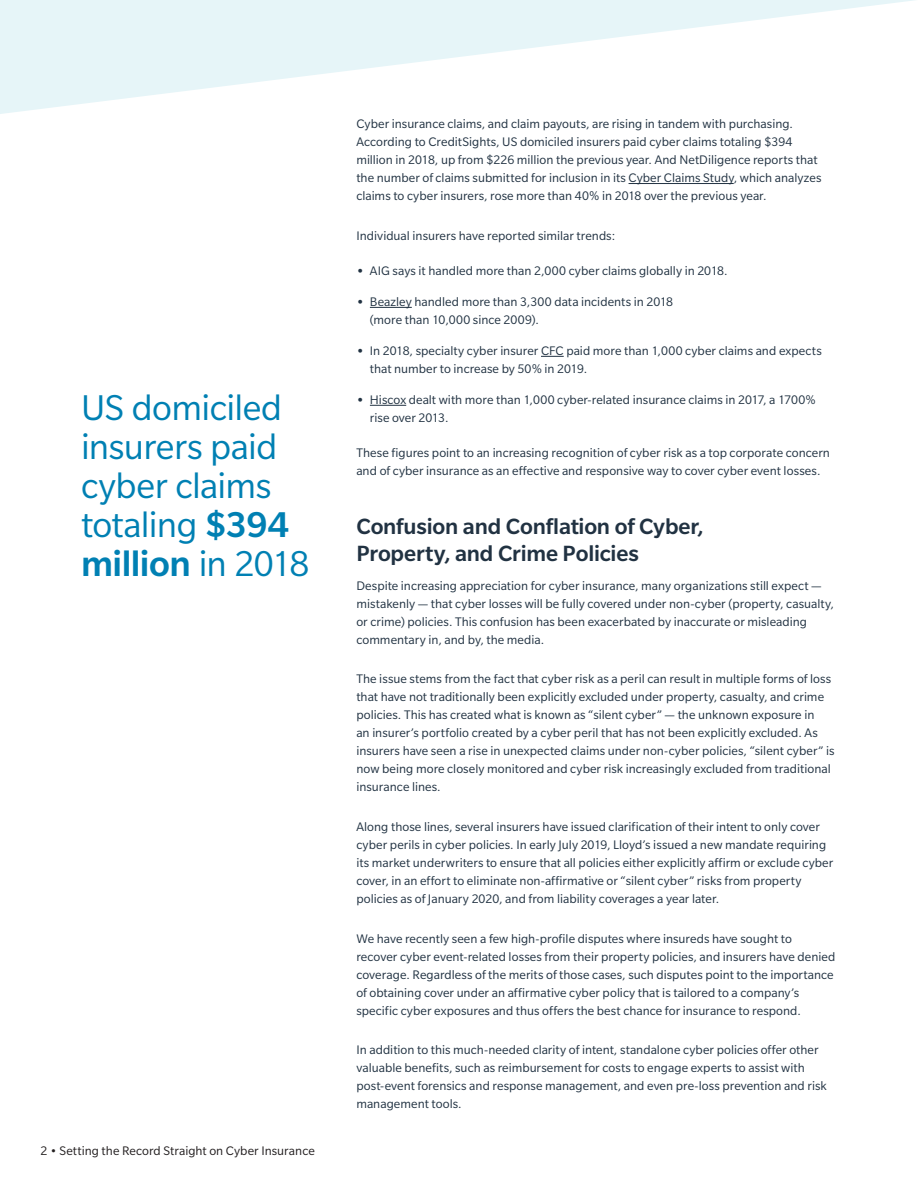
<style>
.page{position:relative;width:918px;height:1188px;background:#fff}
.page>*{position:absolute;margin:0;border:0;box-sizing:border-box;transform-origin:0 0}
.Quote_Large_28_28{font:39px/39px "Slate Pro";letter-spacing:-.015em;color:#0080b3}
.Body_Subhead_2_16_18{font:500 24px/27px "Slate Pro";letter-spacing:-.005em;color:#213242}
.Body_Text_9_12{font:13.5px/18px "Slate Pro";letter-spacing:.005em;color:#213242}
.t1{font:13.5px "Slate Pro";letter-spacing:.005em;color:#231f20}
.s1{font-weight:500}
.s2{font-weight:700}
</style>
<div class="page">
<svg style="left:0;top:0;width:915px;height:114px;fill:#edf7f9"></svg>
<hr style="left:629px;top:183px;width:105px;height:1px;background:#213242">
<hr style="left:370px;top:307px;width:42px;height:1px;background:#213242">
<svg style="left:541px;top:356px;width:23px;height:1px"></svg>
<hr style="left:370px;top:405px;width:36px;height:1px;background:#213242">
<p class="Quote_Large_28_28" style="left:81px;top:388px;width:230px">US domiciled insurers paid cyber claims totaling <span class="s1">$394 million</span> in 2018</p>
<p class="t1" style="left:40px;top:1144px;width:276px">2 • Setting the Record Straight on Cyber Insurance</p>
<p class="Body_Text_9_12" style="left:356px;top:115px;width:467px">Cyber insurance claims, and claim payouts, are rising in tandem with purchasing.<br>According to CreditSights, US domiciled insurers paid cyber claims totaling $394 million in 2018, up from $226 million the previous year. And NetDiligence reports that the number of claims submitted for inclusion in its Cyber Claims Study, which analyzes claims to cyber insurers, rose more than 40% in 2018 over the previous year.</p>
<p class="Body_Text_9_12" style="left:356px;top:226px;width:260px">Individual insurers have reported similar trends:</p>
<p class="Body_Text_9_12" style="left:356px;top:262px;width:373px"><span class="s2">•</span> AIG says it handled more than 2,000 cyber claims globally in 2018.</p>
<p class="Body_Text_9_12" style="left:370px;top:293px;width:305px;text-indent:-14px"><span class="s2">•</span> Beazley handled more than 3,300 data incidents in 2018 (more than 10,000 since 2009).</p>
<p class="Body_Text_9_12" style="left:370px;top:342px;width:453px;text-indent:-14px"><span class="s2">•</span> In 2018, specialty cyber insurer CFC paid more than 1,000 cyber claims and expects that number to increase by 50% in 2019.</p>
<p class="Body_Text_9_12" style="left:370px;top:391px;width:447px;text-indent:-14px"><span class="s2">•</span> Hiscox dealt with more than 1,000 cyber-related insurance claims in 2017, a 1700% rise over 2013.</p>
<p class="Body_Text_9_12" style="left:356px;top:444px;width:475px">These figures point to an increasing recognition of cyber risk as a top corporate concern and of cyber insurance as an effective and responsive way to cover cyber event losses.</p>
<p class="Body_Subhead_2_16_18" style="left:356px;top:513px;width:349px">Confusion and Conflation of Cyber,<br>Property, and Crime Policies</p>
<p class="Body_Text_9_12" style="left:356px;top:576px;width:479px">Despite increasing appreciation for cyber insurance, many organizations still expect — mistakenly — that cyber losses will be fully covered under non-cyber (property, casualty, or crime) policies. This confusion has been exacerbated by inaccurate or misleading commentary in, and by, the media.</p>
<p class="Body_Text_9_12" style="left:356px;top:670px;width:480px">The issue stems from the fact that cyber risk as a peril can result in multiple forms of loss that have not traditionally been explicitly excluded under property, casualty, and crime policies. This has created what is known as “silent cyber” — the unknown exposure in<br>an insurer’s portfolio created by a cyber peril that has not been explicitly excluded. As insurers have seen a rise in unexpected claims under non-cyber policies, “silent cyber” is now being more closely monitored and cyber risk increasingly excluded from traditional insurance lines.</p>
<p class="Body_Text_9_12" style="left:356px;top:818px;width:478px">Along those lines, several insurers have issued clarification of their intent to only cover cyber perils in cyber policies. In early July 2019, Lloyd’s issued a new mandate requiring its market underwriters to ensure that all policies either explicitly affirm or exclude cyber cover, in an effort to eliminate non-affirmative or “silent cyber” risks from property policies as of January 2020, and from liability coverages a year later.</p>
<p class="Body_Text_9_12" style="left:356px;top:929px;width:480px">We have recently seen a few high-profile disputes where insureds have sought to recover cyber event-related losses from their property policies, and insurers have denied coverage. Regardless of the merits of those cases, such disputes point to the importance of obtaining cover under an affirmative cyber policy that is tailored to a company’s specific cyber exposures and thus offers the best chance for insurance to respond.</p>
<p class="Body_Text_9_12" style="left:356px;top:1041px;width:472px">In addition to this much-needed clarity of intent, standalone cyber policies offer other valuable benefits, such as reimbursement for costs to engage experts to assist with post-event forensics and response management, and even pre-loss prevention and risk management tools.</p>
</div>
